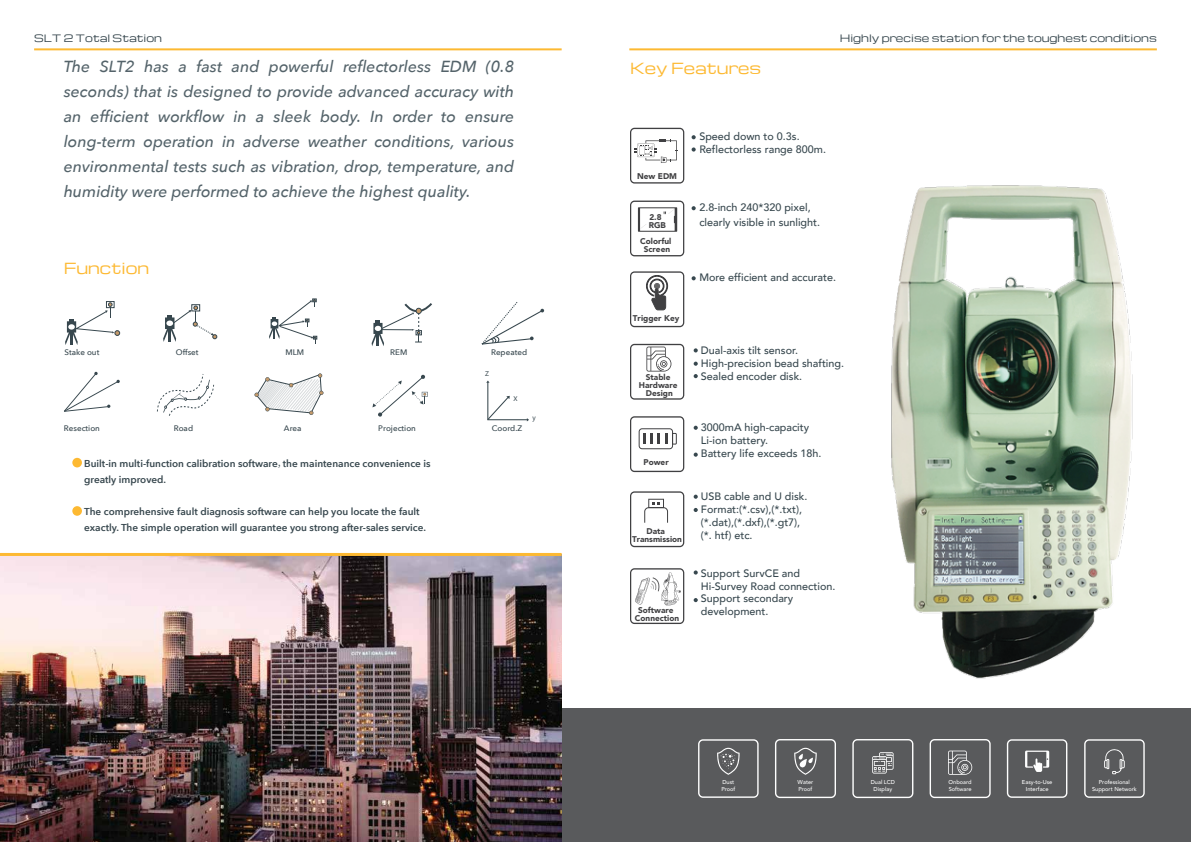
<style>
.page{position:relative;width:1191px;height:842px;background:#fff}
.page>*{position:absolute;margin:0;border:0;box-sizing:border-box;transform-origin:0 0}
.t1{font:italic 500 16px/25px "Avenir Next";color:#54636a;text-align:justify}
.t2{font:15px "Michroma";color:#fdb932}
.t3{font:500 10.8px/12.9px "Avenir";color:#37474e}
.t4{font:600 10px/16.1px "Avenir Next";color:#37474e}
.t5{font:10px "Michroma";color:#37474e}
.t6{font:900 8.2px/8.1px "Avenir";color:#404042;text-align:center}
.t7{font:500 8px "Avenir Next";color:#37474e}
.t8{font:6.3px "Microsoft Ya Hei";color:#37474e}
.t9{font:500 5.6px/6.8px "Avenir";color:#fff;text-align:center}
.s1{font-family:"Source Han Sans CN";font-weight:300}
</style>
<div class="page">
<div style="left:0;top:708px;width:1191px;height:134px;background:#595a5c"></div>
<svg style="left:852px;top:739px;width:61px;height:59px"></svg>
<svg style="left:775px;top:739px;width:61px;height:59px"></svg>
<svg style="left:698px;top:739px;width:60px;height:59px"></svg>
<svg style="left:1006px;top:739px;width:61px;height:59px"></svg>
<svg style="left:929px;top:739px;width:61px;height:59px"></svg>
<svg style="left:1084px;top:739px;width:60px;height:59px"></svg>
<hr style="left:34px;top:48px;width:527px;height:2px;background:#fdb932">
<hr style="left:629px;top:48px;width:527px;height:2px;background:#fdb932">
<img style="left:0;top:556px;width:561px;height:286px">
<hr style="left:0;top:553px;width:561px;height:3px;background:#fdb932">
<div style="left:106px;top:301px;width:9px;height:7px;border:1px solid #37474e"></div>
<svg style="left:65px;top:302px;width:55px;height:43px"></svg>
<svg style="left:269px;top:299px;width:48px;height:45px"></svg>
<svg style="left:64px;top:372px;width:56px;height:40px"></svg>
<svg style="left:157px;top:374px;width:57px;height:42px"></svg>
<svg style="left:372px;top:375px;width:56px;height:42px"></svg>
<svg style="left:254px;top:373px;width:69px;height:42px"></svg>
<div style="left:191px;top:304px;width:9px;height:7px;border:1px solid #37474e"></div>
<svg style="left:163px;top:306px;width:54px;height:36px"></svg>
<svg style="left:481px;top:302px;width:63px;height:43px"></svg>
<svg style="left:486px;top:380px;width:43px;height:41px"></svg>
<svg style="left:371px;top:303px;width:61px;height:43px"></svg>
<div style="left:72px;top:458px;width:10px;height:9px;background:#fdb932;border-radius:50%"></div>
<div style="left:72px;top:506px;width:10px;height:10px;background:#fdb932;border-radius:50%"></div>
<svg style="left:691px;top:276px;width:4px;height:4px"></svg>
<svg style="left:630px;top:271px;width:54px;height:56px"></svg>
<svg style="left:691px;top:206px;width:4px;height:4px"></svg>
<svg style="left:691px;top:135px;width:4px;height:4px"></svg>
<svg style="left:691px;top:147px;width:4px;height:5px"></svg>
<svg style="left:630px;top:201px;width:54px;height:55px"></svg>
<svg style="left:630px;top:128px;width:54px;height:56px"></svg>
<svg style="left:630px;top:344px;width:54px;height:56px"></svg>
<svg style="left:693px;top:348px;width:5px;height:4px"></svg>
<svg style="left:693px;top:362px;width:5px;height:4px"></svg>
<svg style="left:693px;top:374px;width:5px;height:4px"></svg>
<svg style="left:693px;top:426px;width:5px;height:4px"></svg>
<svg style="left:693px;top:453px;width:5px;height:4px"></svg>
<svg style="left:693px;top:495px;width:5px;height:4px"></svg>
<svg style="left:693px;top:508px;width:5px;height:4px"></svg>
<svg style="left:693px;top:570px;width:5px;height:5px"></svg>
<svg style="left:693px;top:598px;width:5px;height:4px"></svg>
<svg style="left:630px;top:568px;width:54px;height:56px"></svg>
<svg style="left:630px;top:491px;width:54px;height:56px"></svg>
<svg style="left:630px;top:416px;width:54px;height:56px"></svg>
<img style="left:891px;top:185px;width:242px;height:494px">
<p class="t5" style="left:34px;top:32px;width:129px">SLT 2 Total Station</p>
<p class="t5" style="left:840px;top:32px;width:318px">Highly precise station for the toughest conditions</p>
<p class="t1" style="left:64px;top:53px;width:452px">The SLT2 has a fast and powerful reflectorless EDM (0.8 seconds) that is designed to provide advanced accuracy with an efficient workflow in a sleek body. In order to ensure long-term operation in adverse weather conditions, various environmental tests such as vibration, drop, temperature, and humidity were performed to achieve the highest quality.</p>
<h2 class="t2" style="left:630px;top:60px;width:133px">Key Features</h2>
<p class="t3" style="left:699px;top:129px;width:128px">Speed down to 0.3s.<br>Reflectorless range 800m.</p>
<p class="t6" style="left:637px;top:172px;width:42px">New EDM</p>
<p class="t6" style="left:649px;top:212px;width:19px;line-height:8.8px;text-align:left">2.8<br>RGB</p>
<p class="t3" style="left:699px;top:200px;width:122px;line-height:14.7px">2.8-inch 240*320 pixel, clearly visible in sunlight.</p>
<p class="t6" style="left:640px;top:237px;width:33px">Colorful<br>Screen</p>
<h2 class="t2" style="left:64px;top:260px;width:87px">Function</h2>
<p class="t3" style="left:699px;top:270px;width:138px">More efficient and accurate.</p>
<p class="t6" style="left:633px;top:314px;width:48px">Trigger Key</p>
<p class="t7" style="left:65px;top:345px;width:36px">Stake out</p>
<p class="t7" style="left:176px;top:345px;width:24px">Offset</p>
<p class="t7" style="left:285px;top:345px;width:20px">MLM</p>
<p class="t7" style="left:390px;top:345px;width:19px">REM</p>
<p class="t7" style="left:491px;top:345px;width:38px">Repeated</p>
<p class="t8" style="left:485px;top:369px;width:5px">Z</p>
<p class="t8" style="left:513px;top:394px;width:6px">X</p>
<p class="t6" style="left:639px;top:373px;width:40px">Stable<br>Hardware<br>Design</p>
<p class="t3" style="left:701px;top:343px;width:145px">Dual-axis tilt sensor.<br>High-precision bead shafting.<br>Sealed encoder disk.</p>
<p class="t7" style="left:64px;top:421px;width:38px">Resection</p>
<p class="t7" style="left:174px;top:421px;width:21px">Road</p>
<p class="t7" style="left:284px;top:421px;width:19px">Area</p>
<p class="t7" style="left:378px;top:421px;width:39px">Projection</p>
<p class="t7" style="left:492px;top:421px;width:32px">Coord.Z</p>
<p class="t8" style="left:532px;top:413px;width:5px">y</p>
<p class="t4" style="left:84px;top:455px;width:348px">Built-in multi-function calibration software<span class="s1">，</span>the maintenance convenience is greatly improved.</p>
<p class="t4" style="left:84px;top:503px;width:343px">The comprehensive fault diagnosis software can help you locate the fault exactly. The simple operation will guarantee you strong after-sales service.</p>
<p class="t6" style="left:643px;top:458px;width:27px">Power</p>
<p class="t6" style="left:632px;top:526px;width:51px">Data<br>Transmission</p>
<p class="t3" style="left:701px;top:420px;width:122px">3000mA high-capacity<br>Li-ion battery.<br>Battery life exceeds 18h.</p>
<p class="t3" style="left:701px;top:490px;width:108px">USB cable and U disk.<br>Format:(*.csv),(*.txt), (*.dat),(*.dxf),(*.gt7), (*. htf) etc.</p>
<p class="t6" style="left:635px;top:606px;width:46px">Software<br>Connection</p>
<p class="t3" style="left:701px;top:566px;width:136px">Support SurvCE and<br>Hi-Survey Road connection.<br>Support secondary development.</p>
<p class="t9" style="left:721px;top:779px;width:16px;text-align:left">Dust<br>Proof</p>
<p class="t9" style="left:1092px;top:779px;width:46px">Professional<br>Support Network</p>
<p class="t9" style="left:870px;top:779px;width:26px">Dual LCD<br>Display</p>
<p class="t9" style="left:948px;top:779px;width:25px;text-align:left">Onboard<br>Software</p>
<p class="t9" style="left:797px;top:779px;width:17px;text-align:left">Water<br>Proof</p>
<p class="t9" style="left:1022px;top:779px;width:32px">Easy-to-Use<br>Interface</p>
</div>
